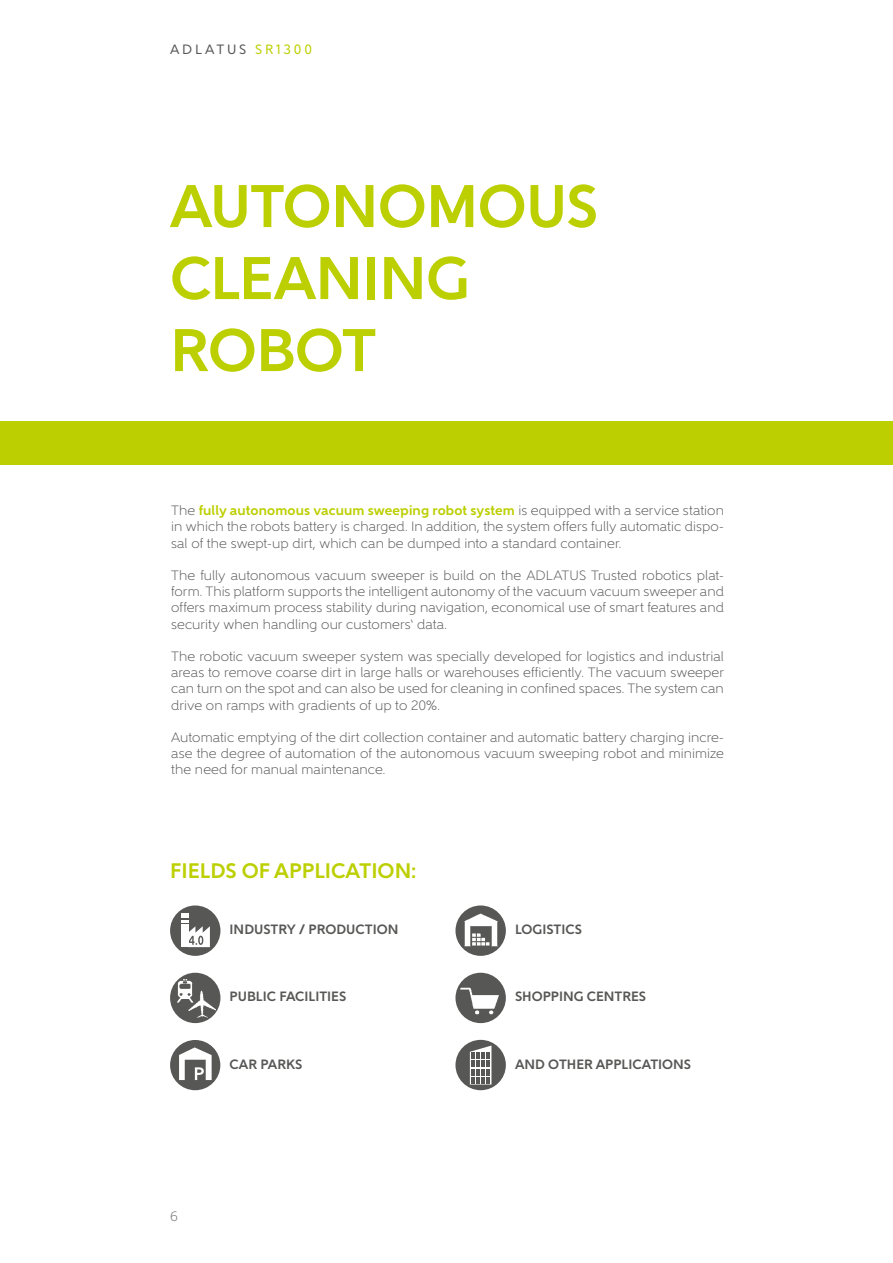
<style>
.page{position:relative;width:893px;height:1263px;background:#fff}
.page>*{position:absolute;margin:0;border:0;box-sizing:border-box;transform-origin:0 0}
.t1{font:700 60px/72px "Gentleman 800";letter-spacing:-.01em;color:#bccf00}
.t2{font:700 21px "Gentleman 800";color:#bccf00}
.t3{font:300 13.5px/16.2px "Gentleman 400";letter-spacing:.005em;color:#575756;text-align:justify}
.t4{font:700 13.5px "Gentleman 800";color:#575756}
.t5{font:700 13.5px "Gentleman 800";letter-spacing:.01em;color:#bccf00}
.t6{font:13.5px "Gentleman 600";letter-spacing:.205em;color:#575756}
.t7{font:300 13.5px "Gentleman 400";color:#706f6f}
.s1{color:#bccf00}
.s2{font-family:"Gentleman 400";font-weight:300;color:#575756}
</style>
<div class="page">
<div style="left:0;top:422px;width:893px;height:43px;background:#bccf00"></div>
<div style="left:170px;top:973px;width:50px;height:50px;background:#575756;border-radius:50%"></div>
<img style="left:177px;top:978px;width:16px;height:25px">
<img style="left:189px;top:990px;width:27px;height:28px">
<div style="left:455px;top:973px;width:51px;height:50px;background:#575756;border-radius:50%"></div>
<img style="left:460px;top:987px;width:39px;height:27px">
<div style="left:455px;top:905px;width:51px;height:51px;background:#575756;border-radius:50%"></div>
<img style="left:464px;top:913px;width:33px;height:33px">
<div style="left:455px;top:1040px;width:51px;height:50px;background:#575756;border-radius:50%"></div>
<div style="left:464px;top:1053px;width:33px;height:24px;background:linear-gradient(to bottom,#575756,#575756)"></div>
<svg style="left:470px;top:1045px;width:21px;height:39px"></svg>
<div style="left:170px;top:905px;width:50px;height:51px;background:#575756;border-radius:50%"></div>
<svg style="left:181px;top:914px;width:29px;height:33px"></svg>
<div style="left:170px;top:1040px;width:50px;height:50px;background:#575756;border-radius:50%"></div>
<svg style="left:179px;top:1047px;width:33px;height:33px"></svg>
<p class="t6" style="left:170px;top:41px;width:144px">ADLATUS <span class="s1">SR1300</span></p>
<h1 class="t1" style="left:170px;top:170px;width:430px">AUTONOMOUS<br>CLEANING<br>ROBOT</h1>
<p class="t5" style="left:171px;top:502px;width:554px"><span class="s2">The</span> fully autonomous vacuum sweeping robot system <span class="s2">is equipped with a service station</span></p>
<p class="t3" style="left:171px;top:518px;width:554px">in which the robots battery is charged. In addition, the system offers fully automatic dispo&shy;sal of the swept-up dirt, which can be dumped into a standard container.</p>
<p class="t3" style="left:171px;top:567px;width:554px">The fully autonomous vacuum sweeper is build on the ADLATUS Trusted robotics plat&shy;form. This platform supports the intelligent autonomy of the vacuum vacuum sweeper and offers maximum process stability during navigation, economical use of smart features and security when handling our customers‘ data.</p>
<p class="t3" style="left:171px;top:648px;width:554px">The robotic vacuum sweeper system was specially developed for logistics and industrial areas to remove coarse dirt in large halls or warehouses efficiently. The vacuum sweeper can turn on the spot and can also be used for cleaning in confined spaces. The system can drive on ramps with gradients of up to 20%.</p>
<p class="t3" style="left:171px;top:729px;width:554px">Automatic emptying of the dirt collection container and automatic battery charging incre&shy;ase the degree of automation of the autonomous vacuum sweeping robot and minimize the need for manual maintenance.</p>
<h2 class="t2" style="left:170px;top:858px;width:248px">FIELDS OF APPLICATION:</h2>
<p class="t4" style="left:230px;top:921px;width:170px">INDUSTRY / PRODUCTION</p>
<p class="t4" style="left:230px;top:988px;width:118px">PUBLIC FACILITIES</p>
<p class="t4" style="left:230px;top:1056px;width:74px">CAR PARKS</p>
<p class="t7" style="left:170px;top:1208px;width:9px">6</p>
<p class="t4" style="left:515px;top:921px;width:68px">LOGISTICS</p>
<p class="t4" style="left:515px;top:988px;width:133px">SHOPPING CENTRES</p>
<p class="t4" style="left:515px;top:1056px;width:178px">AND OTHER APPLICATIONS</p>
</div>
